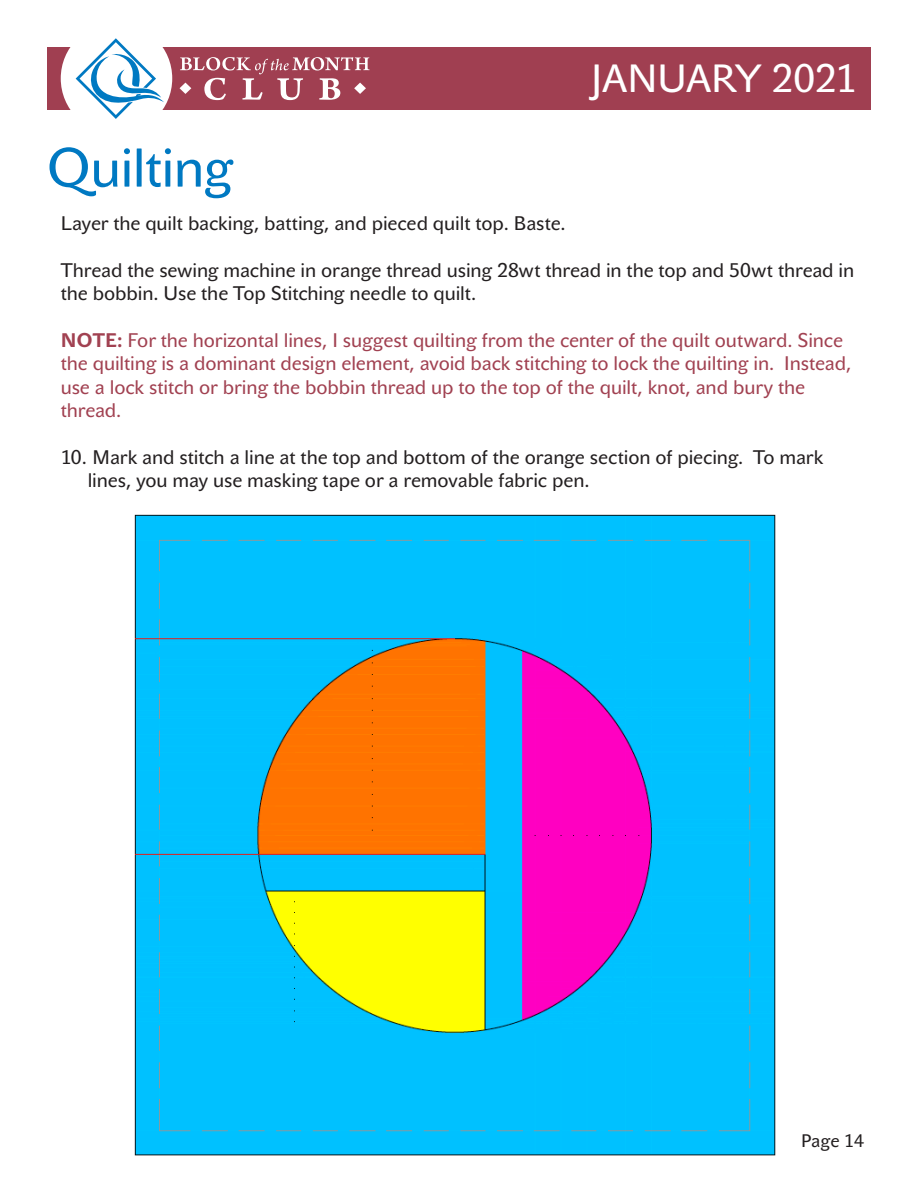
<style>
.page{position:relative;width:918px;height:1188px;background:#fff}
.page>*{position:absolute;margin:0;border:0;box-sizing:border-box;transform-origin:0 0}
.Page_title{font:54px "John Sans Text Pro";letter-spacing:-.015em;color:#0079c2}
.t1{font:39px "John Sans Text Pro";letter-spacing:.005em;color:#fff}
.t2{font:19.5px/23.4px "John Sans Text Pro";letter-spacing:-.005em;color:#231f20}
.t3{font:19.5px/23.4px "John Sans Text Pro";letter-spacing:-.005em;color:#a14151}
.t4{font:18px "John Sans Text Pro";color:#231f20}
.s1{font-weight:700}
</style>
<div class="page">
<div style="left:47px;top:47px;width:824px;height:62px;background:#a03f51"></div>
<div style="left:61px;top:23px;width:111px;height:111px;background:#fff;border-radius:50%"></div>
<svg style="left:76px;top:38px;width:88px;height:81px"></svg>
<svg style="left:180px;top:57px;width:190px;height:43px"></svg>
<img style="left:134px;top:514px;width:642px;height:642px">
<h2 class="t1" style="left:591px;top:56px;width:268px">JANUARY 2021</h2>
<p class="Page_title" style="left:46px;top:137px;width:188px">Quilting</p>
<p class="t2" style="left:61px;top:211px;width:506px">Layer the quilt backing, batting, and pieced quilt top. Baste.</p>
<p class="t2" style="left:61px;top:258px;width:795px">Thread the sewing machine in orange thread using 28wt thread in the top and 50wt thread in the bobbin. Use the Top Stitching needle to quilt.</p>
<p class="t3" style="left:61px;top:328px;width:792px"><span class="s1">NOTE:</span> For the horizontal lines, I suggest quilting from the center of the quilt outward. Since the quilting is a dominant design element, avoid back stitching to lock the quilting in. Instead, use a lock stitch or bring the bobbin thread up to the top of the quilt, knot, and bury the thread.</p>
<p class="t2" style="left:88px;top:445px;width:737px;text-indent:-27px">10. Mark and stitch a line at the top and bottom of the orange section of piecing. To mark lines, you may use masking tape or a removable fabric pen.</p>
<p class="t4" style="left:801px;top:1130px;width:64px">Page 14</p>
</div>
